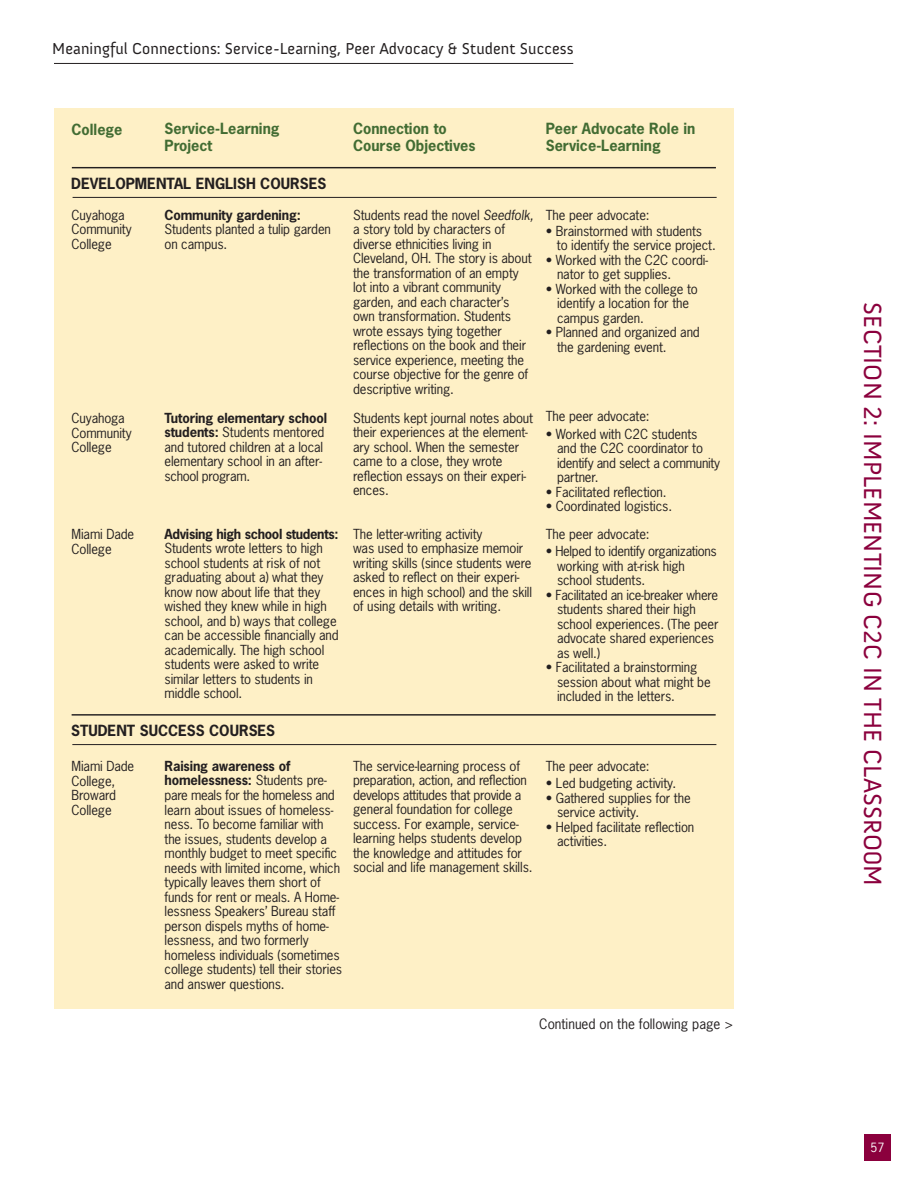
<style>
.page{position:relative;width:918px;height:1188px;background:#fff}
.page>*{position:absolute;margin:0;border:0;box-sizing:border-box;transform-origin:0 0}
.t1{font:25.5px "Anivers";letter-spacing:.005em;color:#8b003d}
.t2{font:16.2px "Anivers";letter-spacing:.005em;color:#231f20}
.t3{font:700 14.55px/17.4px "News Gothic Std";color:#426c33}
.t4{font:700 14.55px "News Gothic Std";color:#231f20}
.t5{font:13.5px "News Gothic Std";color:#231f20}
.t6{font:13.05px/14.5px "News Gothic Std";letter-spacing:-.01em;color:#231f20}
.t7{font:700 13.05px "News Gothic Std";letter-spacing:-.025em;color:#231f20}
.t8{font:12px "News Gothic Std";color:#fff}
.s1{font-weight:700}
.s2{font-style:italic}
</style>
<div class="page">
<hr style="left:54px;top:63px;width:519px;height:1px;background:#231f20">
<div style="left:864px;top:1134px;width:27px;height:27px;background:#8b003d"></div>
<div style="left:54px;top:108px;width:680px;height:901px;background:#fef0c6"></div>
<hr style="left:72px;top:167px;width:644px;height:1px;background:#231f20">
<hr style="left:73px;top:197px;width:644px;height:1px;background:#231f20">
<hr style="left:72px;top:714px;width:644px;height:2px;background:#231f20">
<hr style="left:72px;top:744px;width:644px;height:1px;background:#231f20">
<p class="t2" style="left:52px;top:40px;width:523px">Meaningful Connections: Service-Learning, Peer Advocacy &amp; Student Success</p>
<p class="t3" style="left:72px;top:120px;width:52px">College</p>
<p class="t3" style="left:165px;top:120px;width:117px">Service-Learning<br>Project</p>
<p class="t4" style="left:71px;top:174px;width:257px">DEVELOPMENTAL ENGLISH COURSES</p>
<p class="t6" style="left:72px;top:208px;width:62px">Cuyahoga<br>Community<br>College</p>
<p class="t7" style="left:165px;top:206px;width:138px">Community gardening:</p>
<p class="t6" style="left:165px;top:222px;width:168px">Students planted a tulip garden on campus.</p>
<p class="t6" style="left:72px;top:411px;width:62px">Cuyahoga<br>Community<br>College</p>
<p class="t6" style="left:72px;top:527px;width:64px">Miami Dade<br>College</p>
<p class="t6" style="left:165px;top:411px;width:164px"><span class="s1">Tutoring elementary school students:</span> Students mentored and tutored children at a local elementary school in an after&shy;school program.</p>
<p class="t7" style="left:165px;top:525px;width:175px">Advising high school students:</p>
<p class="t6" style="left:165px;top:541px;width:176px">Students wrote letters to high school students at risk of not graduating about a) what they know now about life that they wished they knew while in high school, and b) ways that college can be accessible financially and academically. The high school students were asked to write similar letters to students in middle school.</p>
<p class="t4" style="left:71px;top:721px;width:206px">STUDENT SUCCESS COURSES</p>
<p class="t6" style="left:72px;top:759px;width:64px">Miami Dade<br>College,<br>Broward<br>College</p>
<p class="t6" style="left:165px;top:759px;width:179px"><span class="s1">Raising awareness of homelessness:</span> Students pre&shy;pare meals for the homeless and learn about issues of homeless&shy;ness. To become familiar with the issues, students develop a monthly budget to meet specific needs with limited income, which typically leaves them short of funds for rent or meals. A Home&shy;lessness Speakers’ Bureau staff person dispels myths of home&shy;lessness, and two formerly homeless individuals (sometimes college students) tell their stories and answer questions.</p>
<p class="t3" style="left:353px;top:120px;width:124px">Connection to<br>Course Objectives</p>
<p class="t3" style="left:546px;top:120px;width:151px">Peer Advocate Role in<br>Service-Learning</p>
<p class="t6" style="left:353px;top:208px;width:182px">Students read the novel <span class="s2">Seedfolk, </span>a story told by characters of diverse ethnicities living in<br>Cleveland, OH. The story is about the transformation of an empty lot into a vibrant community garden, and each character’s own transformation. Students wrote essays tying together reflections on the book and their service experience, meeting the course objective for the genre of descriptive writing.</p>
<p class="t6" style="left:353px;top:411px;width:182px">Students kept journal notes about their experiences at the element&shy;ary school. When the semester came to a close, they wrote reflection essays on their experi&shy;ences.</p>
<p class="t6" style="left:353px;top:527px;width:180px">The letter-writing activity<br>was used to emphasize memoir writing skills (since students were asked to reflect on their experi&shy;ences in high school) and the skill of using details with writing.</p>
<p class="t6" style="left:546px;top:208px;width:105px">The peer advocate:</p>
<p class="t6" style="left:557px;top:224px;width:160px;text-indent:-11px">• Brainstormed with students to identify the service project.</p>
<p class="t6" style="left:557px;top:253px;width:153px;text-indent:-11px">• Worked with the C2C coordi&shy;nator to get supplies.</p>
<p class="t6" style="left:557px;top:282px;width:142px;text-indent:-11px">• Worked with the college to identify a location for the campus garden.</p>
<p class="t6" style="left:557px;top:325px;width:144px;text-indent:-11px">• Planned and organized and the gardening event.</p>
<p class="t6" style="left:546px;top:409px;width:105px">The peer advocate:</p>
<p class="t6" style="left:557px;top:427px;width:165px;text-indent:-11px">• Worked with C2C students and the C2C coordinator to identify and select a community partner.</p>
<p class="t6" style="left:546px;top:485px;width:122px">• Facilitated reflection.</p>
<p class="t6" style="left:546px;top:493px;width:128px;line-height:27.6px">• Coordinated logistics.<br>The peer advocate:</p>
<p class="t6" style="left:557px;top:544px;width:161px;text-indent:-11px">• Helped to identify organizations working with at-risk high school students.</p>
<p class="t6" style="left:557px;top:588px;width:163px;text-indent:-11px">• Facilitated an ice-breaker where students shared their high school experiences. (The peer advocate shared experiences as well.)</p>
<p class="t6" style="left:557px;top:660px;width:155px;text-indent:-11px">• Facilitated a brainstorming session about what might be included in the letters.</p>
<p class="t6" style="left:353px;top:759px;width:181px">The service-learning process of preparation, action, and reflection develops attitudes that provide a general foundation for college success. For example, service&shy;learning helps students develop the knowledge and attitudes for social and life management skills.</p>
<p class="t6" style="left:546px;top:759px;width:105px">The peer advocate:</p>
<p class="t6" style="left:546px;top:776px;width:132px">• Led budgeting activity.</p>
<p class="t6" style="left:557px;top:791px;width:135px;text-indent:-11px">• Gathered supplies for the service activity.</p>
<p class="t6" style="left:557px;top:820px;width:139px;text-indent:-11px">• Helped facilitate reflection activities.</p>
<p class="t5" style="left:539px;top:1015px;width:195px">Continued on the following page &gt;</p>
<h1 class="t1" style="left:887px;top:302px;width:585px;rotate:90deg">SECTION 2: IMPLEMENTING C2C IN THE CLASSRO0M</h1>
<p class="t8" style="left:871px;top:1140px;width:15px">57</p>
</div>
